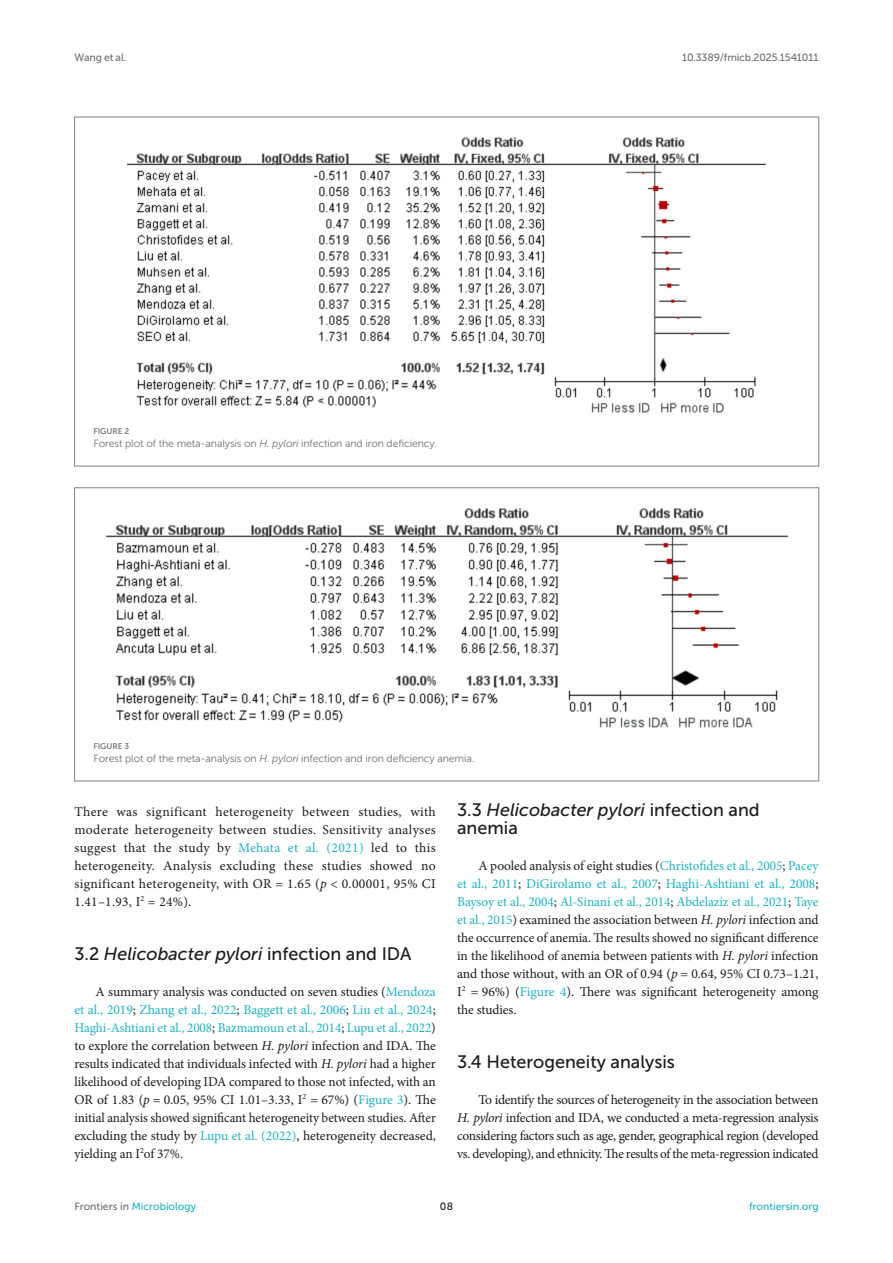
<style>
.page{position:relative;width:893px;height:1263px;background:#fff}
.page>*{position:absolute;margin:0;border:0;box-sizing:border-box;transform-origin:0 0}
.HEAD_2{font:18px/18px "Museo Sans 500";color:#1b1c1b}
.TEXT{font:13.5px/18px "Minion Pro";letter-spacing:-.005em;color:#1b1c1b;text-align:justify}
.FIG_LEG{font:10.5px "Museo Sans 300";letter-spacing:-.01em;color:#706f70}
.t1{font:10.5px "Museo Sans 500";color:#1db5c3}
.t2{font:10.5px "Museo Sans 500";letter-spacing:-.015em;color:#706f70}
.t3{font:10.5px "Museo Sans 500";color:#1b1c1b}
.FIG_HD{font:8.25px "Museo Sans 700";letter-spacing:-.01em;color:#7e7f7f}
.s1{font-style:italic}
.s2{color:#1db5c3}
.s3{color:#706f70}
</style>
<div class="page">
<img style="left:106px;top:508px;width:682px;height:220px">
<img style="left:127px;top:137px;width:639px;height:276px">
<p class="t2" style="left:74px;top:51px;width:53px">Wang et al.</p>
<p class="t2" style="left:682px;top:51px;width:138px">10.3389/fmicb.2025.1541011</p>
<p class="FIG_HD" style="left:94px;top:426px;width:37px">FIGURE 2</p>
<p class="FIG_LEG" style="left:94px;top:438px;width:345px">Forest plot of the meta-analysis on <span class="s1">H. pylori</span> infection and iron deficiency.</p>
<p class="FIG_HD" style="left:94px;top:741px;width:37px">FIGURE 3</p>
<p class="FIG_LEG" style="left:94px;top:753px;width:382px">Forest plot of the meta-analysis on <span class="s1">H. pylori</span> infection and iron deficiency anemia.</p>
<p class="TEXT" style="left:74px;top:803px;width:363px">There was significant heterogeneity between studies, with moderate heterogeneity between studies. Sensitivity analyses suggest that the study by <span class="s2">Mehata et al. (2021)</span> led to this heterogeneity. Analysis excluding these studies showed no significant heterogeneity, with OR = 1.65 (<span class="s1">p</span> &lt; 0.00001, 95% CI 1.41–1.93, I<sup>2</sup> = 24%).</p>
<p class="HEAD_2" style="left:74px;top:945px;width:339px">3.2 <span class="s1">Helicobacter pylori</span> infection and IDA</p>
<p class="TEXT" style="left:74px;top:983px;width:363px;text-indent:21px">A summary analysis was conducted on seven studies (<span class="s2">Mendoza et al., 2019</span>; <span class="s2">Zhang et al., 2022</span>; <span class="s2">Baggett et al., 2006</span>; <span class="s2">Liu et al., 2024</span>; <span class="s2">Haghi-Ashtiani et al., 2008</span>; <span class="s2">Bazmamoun et al., 2014</span>; <span class="s2">Lupu et al., 2022</span>) to explore the correlation between <span class="s1">H. pylori</span> infection and IDA. The results indicated that individuals infected with <span class="s1">H. pylori</span> had a higher likelihood of developing IDA compared to those not infected, with an OR of 1.83 (<span class="s1">p</span> = 0.05, 95% CI 1.01–3.33, I<sup>2</sup> = 67%) (<span class="s2">Figure 3</span>). The initial analysis showed significant heterogeneity between studies. After excluding the study by <span class="s2">Lupu et al. (2022)</span>, heterogeneity decreased, yielding an I<sup>2</sup>of 37%.</p>
<p class="HEAD_2" style="left:457px;top:801px;width:304px">3.3 <span class="s1">Helicobacter pylori</span> infection and anemia</p>
<p class="TEXT" style="left:457px;top:857px;width:363px;text-indent:21px">A pooled analysis of eight studies (<span class="s2">Christofides et al., 2005</span>; <span class="s2">Pacey et al., 2011</span>; <span class="s2">DiGirolamo et al., 2007</span>; <span class="s2">Haghi-Ashtiani et al., 2008</span>; <span class="s2">Baysoy et al., 2004</span>; <span class="s2">Al-Sinani et al., 2014</span>; <span class="s2">Abdelaziz et al., 2021</span>; <span class="s2">Taye et al., 2015</span>) examined the association between <span class="s1">H. pylori</span> infection and the occurrence of anemia. The results showed no significant difference in the likelihood of anemia between patients with <span class="s1">H. pylori</span> infection and those without, with an OR of 0.94 (<span class="s1">p</span> = 0.64, 95% CI 0.73–1.21, I<sup>2</sup> = 96%) (<span class="s2">Figure 4</span>). There was significant heterogeneity among the studies.</p>
<p class="HEAD_2" style="left:457px;top:1053px;width:219px">3.4 Heterogeneity analysis</p>
<p class="TEXT" style="left:457px;top:1091px;width:363px;text-indent:21px">To identify the sources of heterogeneity in the association between <span class="s1">H. pylori</span> infection and IDA, we conducted a meta-regression analysis considering factors such as age, gender, geographical region (developed vs. developing), and ethnicity. The results of the meta-regression indicated</p>
<p class="t1" style="left:74px;top:1200px;width:123px"><span class="s3">Frontiers in</span> Microbiology</p>
<p class="t3" style="left:440px;top:1200px;width:15px">08</p>
<p class="t1" style="left:749px;top:1200px;width:71px">frontiersin.org</p>
</div>
